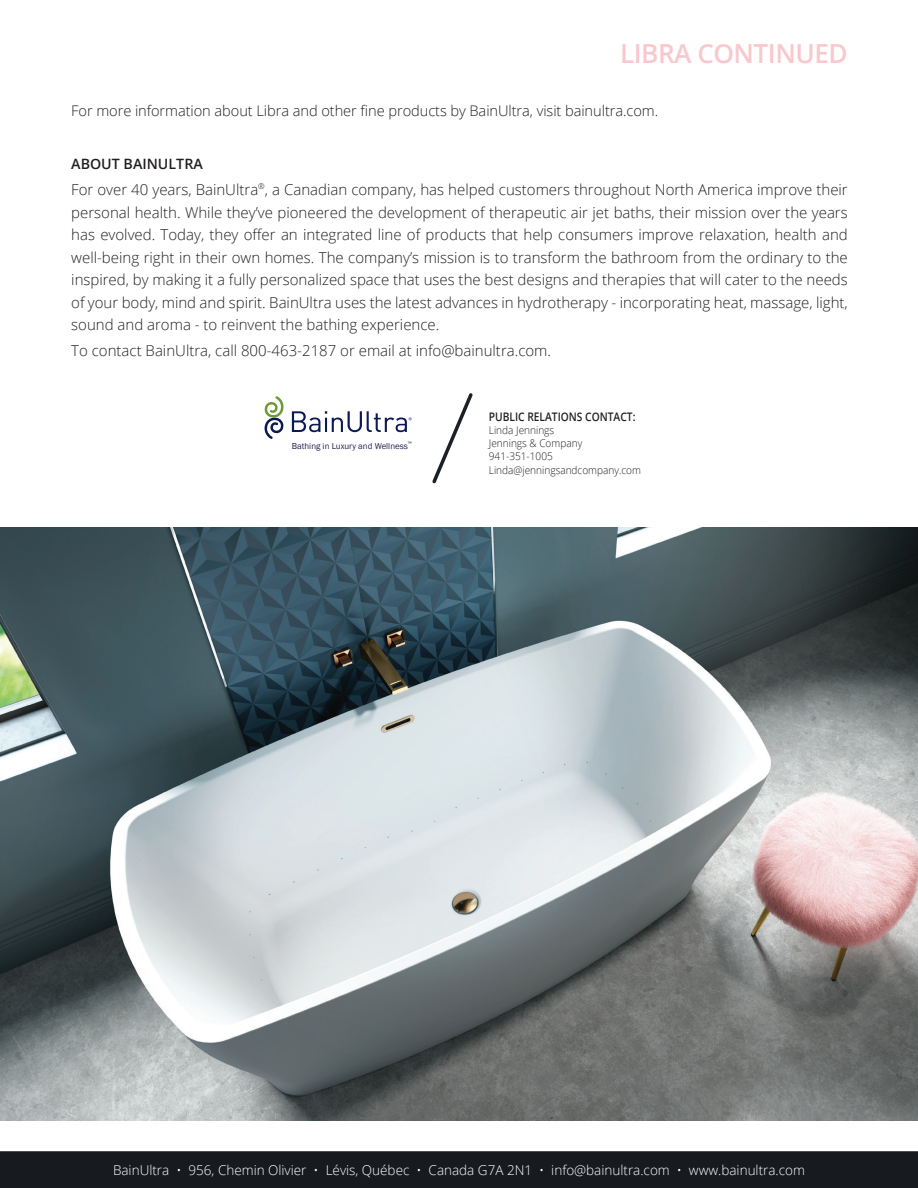
<style>
.page{position:relative;width:918px;height:1188px;background:#fff}
.page>*{position:absolute;margin:0;border:0;box-sizing:border-box;transform-origin:0 0}
.t1{font:600 26.25px "Open Sans";letter-spacing:-.02em;color:#f9c8cd}
.t2{font:300 15px/22.5px "Open Sans";color:#231f20;text-align:justify}
.t3{font:300 14.7px "Open Sans";letter-spacing:-.005em;color:#231f20}
.t4{font:600 14.25px "Open Sans";color:#231f20}
.t5{font:300 13.5px "Open Sans";color:#fff}
.t6{font:600 11.7px "Open Sans";color:#231f20;scale:.87 1}
.t7{font:300 10.65px/12.9px "Open Sans";color:#231f20;scale:.95 1}
.t8{font:8.85px "Franklin Gothic";color:#242650}
.t9{font:5.1px "Franklin Gothic";color:#242650}
</style>
<div class="page">
<img style="left:1px;top:527px;width:917px;height:593px">
<div style="left:0;top:1151px;width:918px;height:37px;background:#171a1f"></div>
<svg style="left:265px;top:396px;width:19px;height:43px"></svg>
<svg style="left:292px;top:411px;width:120px;height:21px"></svg>
<svg style="left:432px;top:393px;width:41px;height:91px"></svg>
<h1 class="t1" style="left:620px;top:36px;width:229px">LIBRA CONTINUED</h1>
<p class="t3" style="left:71px;top:101px;width:588px">For more information about Libra and other fine products by BainUltra, visit bainultra.com.</p>
<p class="t4" style="left:71px;top:154px;width:133px">ABOUT BAINULTRA</p>
<p class="t2" style="left:71px;top:178px;width:778px">For over 40 years, BainUltra<sup>®</sup>, a Canadian company, has helped customers throughout North America improve their personal health. While they’ve pioneered the development of therapeutic air jet baths, their mission over the years has evolved. Today, they offer an integrated line of products that help consumers improve relaxation, health and well-being right in their own homes. The company’s mission is to transform the bathroom from the ordinary to the inspired, by making it a fully personalized space that uses the best designs and therapies that will cater to the needs of your body, mind and spirit. BainUltra uses the latest advances in hydrotherapy - incorporating heat, massage, light, sound and aroma - to reinvent the bathing experience.</p>
<p class="t2" style="left:71px;top:339px;width:481px">To contact BainUltra, call 800-463-2187 or email at info@bainultra.com.</p>
<p class="t9" style="left:408px;top:440px;width:6px">™</p>
<p class="t8" style="left:292px;top:441px;width:118px">Bathing in Luxury and Wellness</p>
<p class="t6" style="left:489px;top:409px;width:170px">PUBLIC RELATIONS CONTACT:</p>
<p class="t7" style="left:489px;top:424px;width:100px">Linda Jennings<br>Jennings &amp; Company<br>941-351-1005</p>
<p class="t7" style="left:489px;top:464px;width:162px">Linda@jenningsandcompany.com</p>
<p class="t5" style="left:113px;top:1161px;width:694px">BainUltra • 956, Chemin Olivier • Lévis, Québec • Canada G7A 2N1 • info@bainultra.com • www.bainultra.com</p>
</div>
